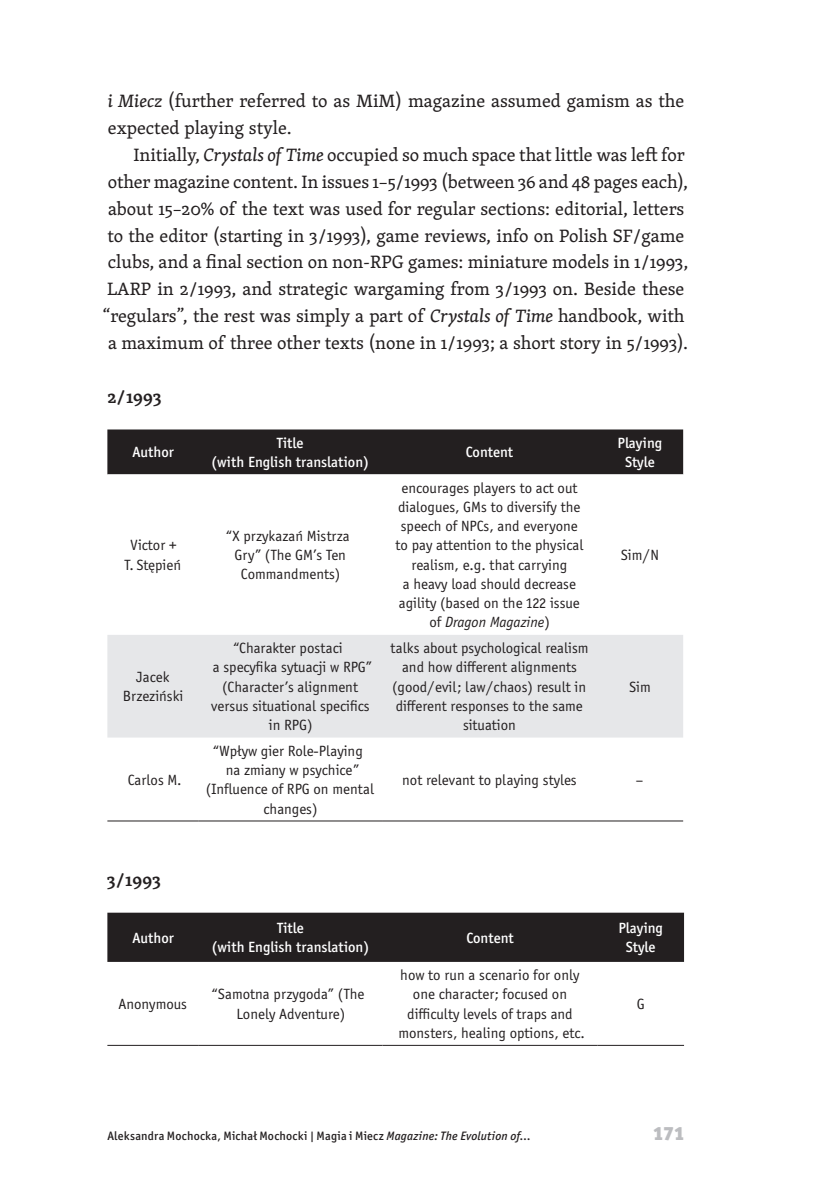
<style>
.page{position:relative;width:819px;height:1181px;background:#fff}
.page>*{position:absolute;margin:0;border:0;box-sizing:border-box;transform-origin:0 0}
.t1{font:900 19.25px "Officina Sans ITC Pro";color:#bcbdc0}
.txt_indent_en{font:18.38px/26.8px "Skolar PE";letter-spacing:-.005em;color:#231f20}
.txt_en{font:18.38px/26.8px "Skolar PE";color:#231f20}
.table_intro{font:600 18.38px "Skolar PE";color:#231f20}
.table_txt_center{font:14.88px/19.2px "Officina Sans ITC Pro";color:#231f20;text-align:center}
.table_txt_head{font:500 14.88px/19.2px "Officina Sans ITC Pro";color:#fff;text-align:center}
.t2{font:500 12.25px "Officina Sans ITC Pro";letter-spacing:.02em;color:#231f20}
.s1{font-style:italic}
</style>
<div class="page">
<div style="left:107px;top:429px;width:576px;height:45px;background:#231f20"></div>
<svg style="left:107px;top:474px;width:576px;height:264px"></svg>
<div style="left:107px;top:635px;width:576px;height:102px;background:#e6e7e9"></div>
<hr style="left:107px;top:820px;width:92px;height:1px;background:#231f20">
<hr style="left:199px;top:820px;width:183px;height:1px;background:#231f20">
<hr style="left:382px;top:820px;width:215px;height:1px;background:#231f20">
<hr style="left:597px;top:820px;width:86px;height:1px;background:#231f20">
<div style="left:107px;top:912px;width:577px;height:50px;background:#231f20"></div>
<svg style="left:107px;top:1044px;width:577px;height:1px"></svg>
<hr style="left:107px;top:1045px;width:92px;height:1px;background:#231f20">
<hr style="left:199px;top:1045px;width:183px;height:1px;background:#231f20">
<hr style="left:382px;top:1045px;width:215px;height:1px;background:#231f20">
<hr style="left:597px;top:1045px;width:87px;height:1px;background:#231f20">
<p class="txt_en" style="left:108px;top:87px;width:578px"><span class="s1">i Miecz</span> (further referred to as MiM) magazine assumed gamism as the expected playing style.</p>
<p class="txt_indent_en" style="left:103px;top:141px;width:587px;text-indent:31px">Initially, <span class="s1">Crystals of Time</span> occupied so much space that little was left for other magazine content. In issues 1–5/1993 (between 36 and 48 pages each), about 15–20% of the text was used for regular sections: editorial, letters to the editor (starting in 3/1993), game reviews, info on Polish SF/game clubs, and a final section on non-RPG games: miniature models in 1/1993, LARP in 2/1993, and strategic wargaming from 3/1993 on. Beside these “regulars”, the rest was simply a part of <span class="s1">Crystals of Time</span> handbook, with a maximum of three other texts (none in 1/1993; a short story in 5/1993).</p>
<p class="table_intro" style="left:107px;top:382px;width:56px">2/1993</p>
<p class="table_txt_head" style="left:132px;top:442px;width:43px">Author</p>
<p class="table_txt_head" style="left:211px;top:433px;width:159px">Title<br>(with English translation)</p>
<p class="table_txt_head" style="left:466px;top:442px;width:49px">Content</p>
<p class="table_txt_head" style="left:617px;top:433px;width:46px">Playing<br>Style</p>
<p class="table_txt_center" style="left:125px;top:536px;width:58px">Victor +<br>T. Stępień</p>
<p class="table_txt_center" style="left:226px;top:526px;width:125px">“X przykazań Mistrza<br>Gry” (The GM’s Ten<br>Commandments)</p>
<p class="table_txt_center" style="left:395px;top:478px;width:189px">encourages players to act out dialogues, GMs to diversify the speech of NPCs, and everyone to pay attention to the physical realism, e.g. that carrying<br>a heavy load should decrease agility (based on the 122 issue of <span class="s1">Dragon Magazine</span>)</p>
<p class="table_txt_center" style="left:123px;top:667px;width:62px">Jacek<br>Brzeziński</p>
<p class="table_txt_center" style="left:211px;top:638px;width:162px">“Charakter postaci<br>a specyfika sytuacji w RPG” (Character’s alignment versus situational specifics in RPG)</p>
<p class="table_txt_center" style="left:390px;top:638px;width:200px">talks about psychological realism and how different alignments (good/evil; law/chaos) result in different responses to the same situation</p>
<p class="table_txt_center" style="left:620px;top:545px;width:40px">Sim/N</p>
<p class="table_txt_center" style="left:629px;top:677px;width:23px">Sim</p>
<p class="table_txt_center" style="left:128px;top:770px;width:55px">Carlos M.</p>
<p class="table_intro" style="left:107px;top:865px;width:55px">3/1993</p>
<p class="table_txt_center" style="left:206px;top:741px;width:170px">“Wpływ gier Role-Playing<br>na zmiany w psychice” (Influence of RPG on mental changes)</p>
<p class="table_txt_center" style="left:402px;top:770px;width:176px">not relevant to playing styles</p>
<p class="table_txt_center" style="left:636px;top:770px;width:9px">–</p>
<p class="table_txt_head" style="left:132px;top:928px;width:43px">Author</p>
<p class="table_txt_head" style="left:211px;top:918px;width:159px">Title<br>(with English translation)</p>
<p class="table_txt_head" style="left:466px;top:928px;width:49px">Content</p>
<p class="table_txt_head" style="left:618px;top:918px;width:46px">Playing<br>Style</p>
<p class="table_txt_center" style="left:118px;top:994px;width:70px">Anonymous</p>
<p class="table_txt_center" style="left:212px;top:984px;width:154px">“Samotna przygoda” (The<br>Lonely Adventure)</p>
<p class="table_txt_center" style="left:398px;top:965px;width:188px">how to run a scenario for only one character; focused on difficulty levels of traps and monsters, healing options, etc.</p>
<p class="table_txt_center" style="left:637px;top:994px;width:9px">G</p>
<p class="t2" style="left:107px;top:1128px;width:425px">Aleksandra Mochocka, Michał Mochocki | Magia i Miecz <span class="s1">Magazine: The Evolution of…</span></p>
<p class="t1" style="left:653px;top:1121px;width:33px">171</p>
</div>
